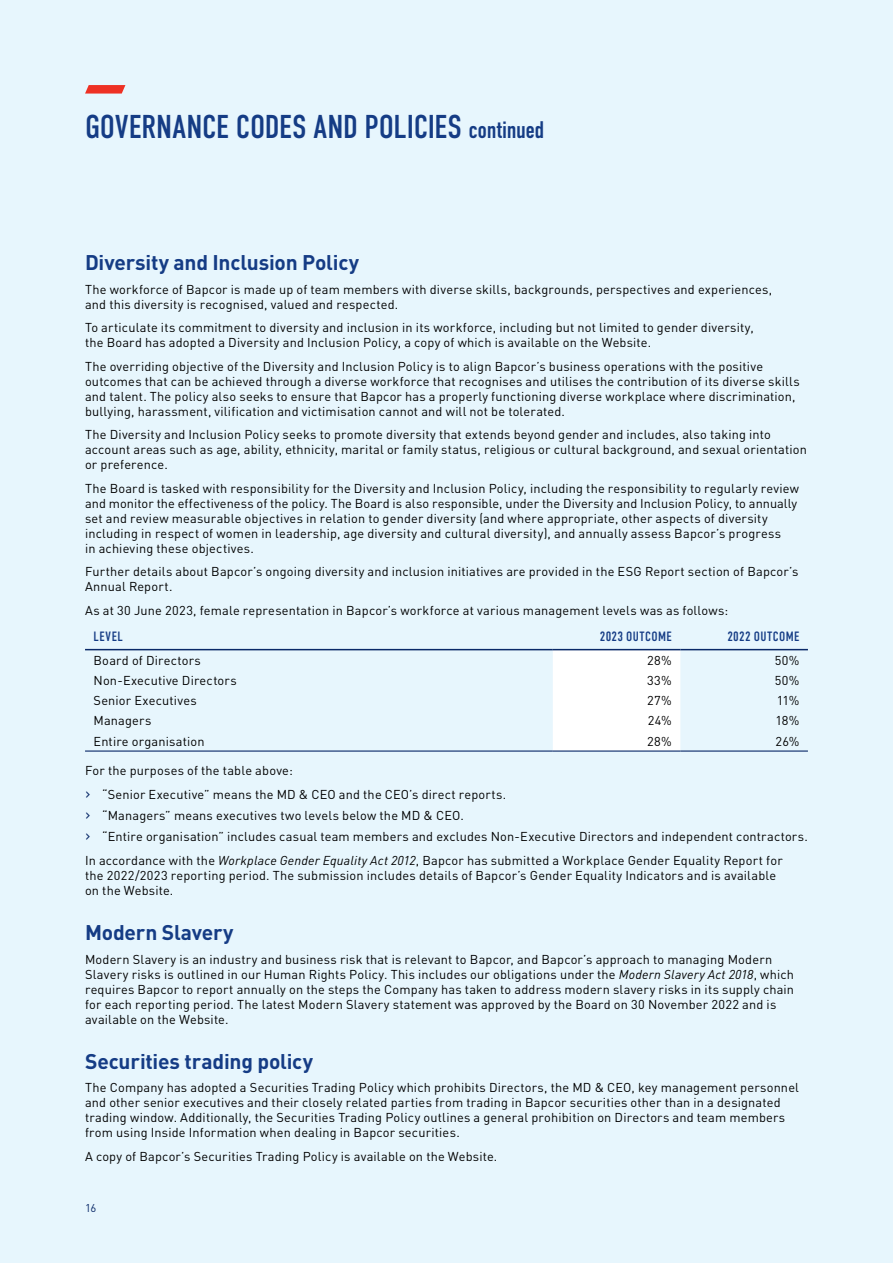
<style>
.page{position:relative;width:893px;height:1263px;background:#fff}
.page>*{position:absolute;margin:0;border:0;box-sizing:border-box;transform-origin:0 0}
.t1{font:33px "DIN Condensed";color:#153c85}
.t2{font:24px "DIN Condensed";letter-spacing:-.02em;color:#153c85}
.t3{font:700 21px "DIN";letter-spacing:-.01em;color:#153c85}
.t4{font:13.5px "DIN Condensed";letter-spacing:.025em;color:#153c85}
.t5{font:12.75px/15px "DIN";letter-spacing:.015em;color:#000}
.t6{font:11.25px "DIN";color:#0a2968}
.s1{font-size:16.5px;color:#0a2968}
.s2{font-style:italic}
</style>
<div class="page">
<div style="left:0;top:0;width:892px;height:1263px;background:#e7f6fd"></div>
<svg style="left:85px;top:85px;width:40px;height:9px"></svg>
<div style="left:553px;top:650px;width:127px;height:100px;background:#fff"></div>
<hr style="left:85px;top:750px;width:468px;height:2px;background:#0a2968">
<hr style="left:85px;top:649px;width:468px;height:1px;background:#0a2968">
<hr style="left:680px;top:750px;width:128px;height:2px;background:#0a2968">
<hr style="left:553px;top:649px;width:127px;height:1px;background:#0a2968">
<hr style="left:680px;top:649px;width:128px;height:1px;background:#0a2968">
<hr style="left:553px;top:750px;width:127px;height:2px;background:#0a2968">
<h1 class="t1" style="left:85px;top:108px;width:30px">GOVERNANCE</h1>
<h1 class="t1" style="left:236px;top:108px;width:29px">CODES</h1>
<h1 class="t1" style="left:313px;top:108px;width:78px">AND POLICIES</h1>
<h2 class="t2" style="left:469px;top:116px;width:77px">CONTINUED</h2>
<h3 class="t3" style="left:85px;top:249px;width:276px">Diversity and Inclusion Policy</h3>
<p class="t5" style="left:85px;top:281px;width:689px">The workforce of Bapcor is made up of team members with diverse skills, backgrounds, perspectives and experiences, and this diversity is recognised, valued and respected.</p>
<p class="t5" style="left:85px;top:320px;width:670px">To articulate its commitment to diversity and inclusion in its workforce, including but not limited to gender diversity, the Board has adopted a Diversity and Inclusion Policy, a copy of which is available on the Website.</p>
<p class="t5" style="left:85px;top:358px;width:716px">The overriding objective of the Diversity and Inclusion Policy is to align Bapcor’s business operations with the positive outcomes that can be achieved through a diverse workforce that recognises and utilises the contribution of its diverse skills and talent. The policy also seeks to ensure that Bapcor has a properly functioning diverse workplace where discrimination, bullying, harassment, vilification and victimisation cannot and will not be tolerated.</p>
<p class="t5" style="left:85px;top:427px;width:723px">The Diversity and Inclusion Policy seeks to promote diversity that extends beyond gender and includes, also taking into account areas such as age, ability, ethnicity, marital or family status, religious or cultural background, and sexual orientation or preference.</p>
<p class="t5" style="left:85px;top:480px;width:716px">The Board is tasked with responsibility for the Diversity and Inclusion Policy, including the responsibility to regularly review and monitor the effectiveness of the policy. The Board is also responsible, under the Diversity and Inclusion Policy, to annually set and review measurable objectives in relation to gender diversity (and where appropriate, other aspects of diversity including in respect of women in leadership, age diversity and cultural diversity), and annually assess Bapcor’s progress<br>in achieving these objectives.</p>
<p class="t5" style="left:85px;top:564px;width:715px">Further details about Bapcor’s ongoing diversity and inclusion initiatives are provided in the ESG Report section of Bapcor’s<br>Annual Report.</p>
<p class="t5" style="left:85px;top:602px;width:645px">As at 30 June 2023, female representation in Bapcor’s workforce at various management levels was as follows:</p>
<p class="t4" style="left:94px;top:629px;width:31px">LEVEL</p>
<p class="t4" style="left:600px;top:629px;width:73px">2023 OUTCOME</p>
<p class="t4" style="left:727px;top:629px;width:73px">2022 OUTCOME</p>
<p class="t5" style="left:94px;top:653px;width:109px">Board of Directors</p>
<p class="t5" style="left:647px;top:653px;width:26px">28%</p>
<p class="t5" style="left:775px;top:653px;width:26px">50%</p>
<p class="t5" style="left:94px;top:673px;width:145px">Non‑Executive Directors</p>
<p class="t5" style="left:647px;top:673px;width:26px">33%</p>
<p class="t5" style="left:775px;top:673px;width:26px">50%</p>
<p class="t5" style="left:94px;top:693px;width:105px">Senior Executives</p>
<p class="t5" style="left:647px;top:693px;width:26px">27%</p>
<p class="t5" style="left:777px;top:693px;width:24px">11%</p>
<p class="t5" style="left:94px;top:713px;width:59px">Managers</p>
<p class="t5" style="left:648px;top:713px;width:26px">24%</p>
<p class="t5" style="left:775px;top:713px;width:26px">18%</p>
<p class="t5" style="left:94px;top:733px;width:112px">Entire organisation</p>
<p class="t5" style="left:647px;top:733px;width:26px">28%</p>
<p class="t5" style="left:775px;top:733px;width:25px">26%</p>
<p class="t5" style="left:85px;top:758px;width:423px;line-height:23.5px">For the purposes of the table above:<br><span class="s1">›</span> “Senior Executive” means the MD &amp; CEO and the CEO’s direct reports.</p>
<p class="t5" style="left:85px;top:804px;width:724px;line-height:21.5px"><span class="s1">›</span> “Managers” means executives two levels below the MD &amp; CEO.<br><span class="s1">›</span> “Entire organisation” includes casual team members and excludes Non‑Executive Directors and independent contractors.</p>
<p class="t5" style="left:85px;top:852px;width:699px">In accordance with the <span class="s2">Workplace Gender Equality Act 2012</span>, Bapcor has submitted a Workplace Gender Equality Report for the 2022/2023 reporting period. The submission includes details of Bapcor’s Gender Equality Indicators and is available on the Website.</p>
<h3 class="t3" style="left:85px;top:919px;width:150px">Modern Slavery</h3>
<p class="t5" style="left:85px;top:951px;width:711px">Modern Slavery is an industry and business risk that is relevant to Bapcor, and Bapcor’s approach to managing Modern Slavery risks is outlined in our Human Rights Policy. This includes our obligations under the <span class="s2">Modern Slavery Act 2018</span>, which requires Bapcor to report annually on the steps the Company has taken to address modern slavery risks in its supply chain for each reporting period. The latest Modern Slavery statement was approved by the Board on 30 November 2022 and is available on the Website.</p>
<h3 class="t3" style="left:85px;top:1048px;width:229px">Securities trading policy</h3>
<p class="t5" style="left:85px;top:1080px;width:715px">The Company has adopted a Securities Trading Policy which prohibits Directors, the MD &amp; CEO, key management personnel and other senior executives and their closely related parties from trading in Bapcor securities other than in a designated trading window. Additionally, the Securities Trading Policy outlines a general prohibition on Directors and team members from using Inside Information when dealing in Bapcor securities.</p>
<p class="t5" style="left:85px;top:1148px;width:414px">A copy of Bapcor’s Securities Trading Policy is available on the Website.</p>
<p class="t6" style="left:85px;top:1201px;width:13px">16</p>
</div>
